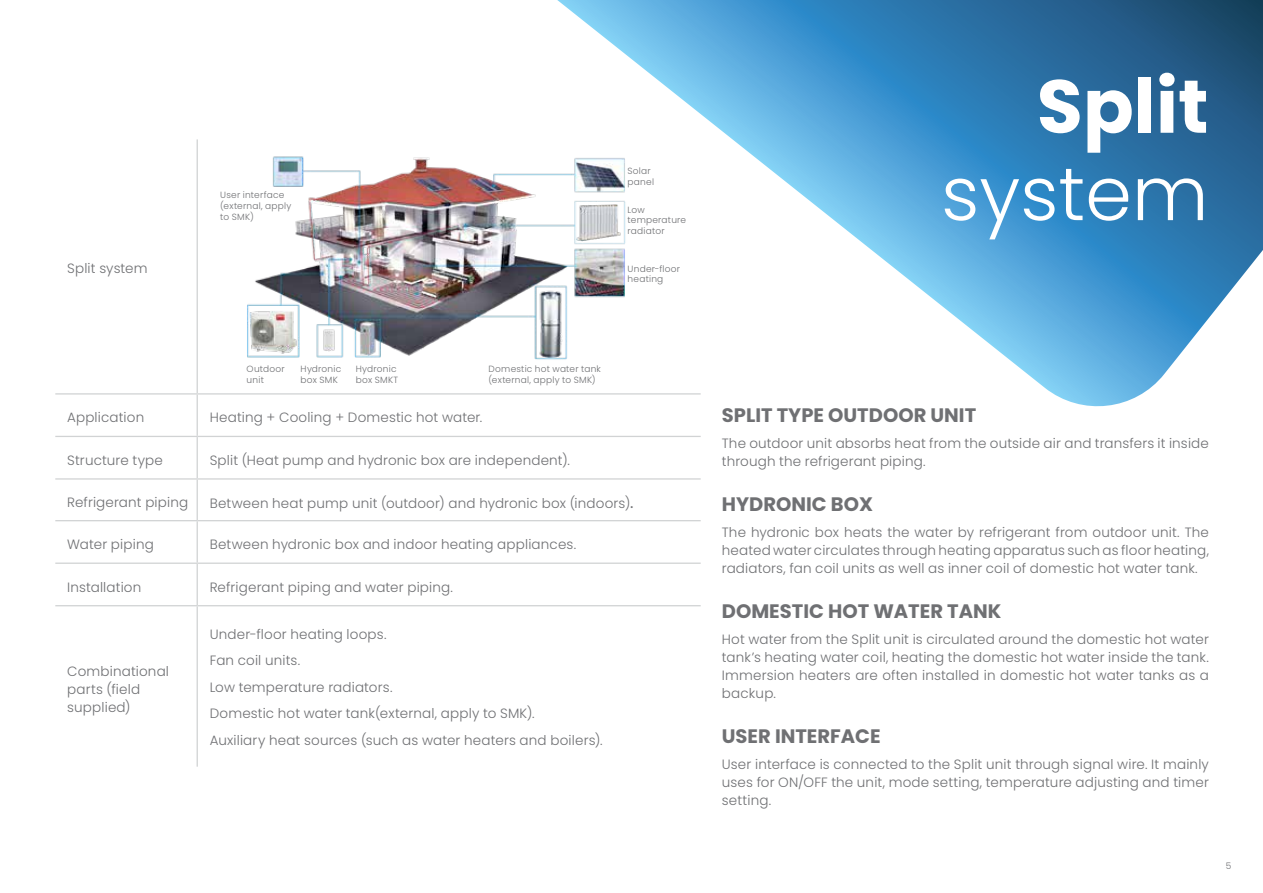
<style>
.page{position:relative;width:1263px;height:893px;background:#fff}
.page>*{position:absolute;margin:0;border:0;box-sizing:border-box;transform-origin:0 0}
.t1{font:300 75px "Poppins";color:#fff}
.t2{font:700 75px "Poppins";color:#fff}
.t3{font:700 19.5px "Poppins";color:#6f7073}
.t4{font:300 13.5px/18px "Poppins";letter-spacing:.01em;color:#6f7073}
.t5{font:300 9px/10.8px "Poppins";letter-spacing:.025em;color:#6f7073}
.s1{font-weight:400;font-size:16.2px}
</style>
<div class="page">
<svg style="left:557px;top:0;width:706px;height:407px"></svg>
<hr style="left:197px;top:139px;width:1px;height:254px;background:#d1d3d4">
<hr style="left:55px;top:393px;width:142px;height:2px;background:#d1d3d4">
<hr style="left:197px;top:393px;width:504px;height:2px;background:#d1d3d4">
<hr style="left:197px;top:395px;width:1px;height:41px;background:#d1d3d4">
<hr style="left:55px;top:436px;width:142px;height:1px;background:#d1d3d4">
<hr style="left:197px;top:436px;width:504px;height:1px;background:#d1d3d4">
<hr style="left:197px;top:437px;width:1px;height:41px;background:#d1d3d4">
<hr style="left:55px;top:478px;width:142px;height:2px;background:#d1d3d4">
<hr style="left:197px;top:478px;width:504px;height:2px;background:#d1d3d4">
<hr style="left:197px;top:480px;width:1px;height:40px;background:#d1d3d4">
<hr style="left:55px;top:520px;width:142px;height:1px;background:#d1d3d4">
<hr style="left:197px;top:520px;width:504px;height:1px;background:#d1d3d4">
<hr style="left:197px;top:521px;width:1px;height:42px;background:#d1d3d4">
<hr style="left:55px;top:563px;width:142px;height:1px;background:#d1d3d4">
<hr style="left:197px;top:563px;width:504px;height:1px;background:#d1d3d4">
<hr style="left:197px;top:564px;width:1px;height:41px;background:#d1d3d4">
<hr style="left:55px;top:605px;width:142px;height:1px;background:#d1d3d4">
<hr style="left:197px;top:605px;width:504px;height:1px;background:#d1d3d4">
<hr style="left:197px;top:606px;width:1px;height:161px;background:#d1d3d4">
<img style="left:247px;top:139px;width:391px;height:234px">
<p class="t4" style="left:67px;top:260px;width:82px">Split system</p>
<p class="t5" style="left:220px;top:190px;width:73px">User interface (external, apply to SMK)</p>
<p class="t5" style="left:627px;top:165px;width:28px">Solar panel</p>
<p class="t5" style="left:627px;top:204px;width:60px">Low temperature radiator</p>
<p class="t5" style="left:627px;top:263px;width:54px">Under-floor heating</p>
<p class="t5" style="left:247px;top:364px;width:40px">Outdoor unit</p>
<p class="t5" style="left:301px;top:364px;width:42px">Hydronic box SMK</p>
<p class="t5" style="left:356px;top:364px;width:44px">Hydronic box SMKT</p>
<p class="t5" style="left:489px;top:364px;width:114px">Domestic hot water tank (external, apply to SMK)</p>
<p class="t4" style="left:67px;top:409px;width:79px">Application</p>
<p class="t4" style="left:210px;top:409px;width:274px">Heating + Cooling + Domestic hot water.</p>
<p class="t4" style="left:67px;top:451px;width:97px">Structure type</p>
<p class="t4" style="left:210px;top:451px;width:362px">Split (Heat pump and hydronic box are independent).</p>
<p class="t4" style="left:67px;top:493px;width:123px">Refrigerant piping</p>
<p class="t4" style="left:210px;top:495px;width:425px">Between heat pump unit (outdoor) and hydronic box (indoors)<span class="s1">.</span></p>
<p class="t4" style="left:67px;top:535px;width:88px">Water piping</p>
<p class="t4" style="left:210px;top:535px;width:368px">Between hydronic box and indoor heating appliances.</p>
<p class="t4" style="left:67px;top:578px;width:76px">Installation</p>
<p class="t4" style="left:210px;top:578px;width:245px">Refrigerant piping and water piping.</p>
<p class="t4" style="left:67px;top:663px;width:103px">Combinational parts (field supplied)</p>
<p class="t4" style="left:210px;top:621px;width:394px;line-height:26.5px">Under-floor heating loops.<br>Fan coil units.<br>Low temperature radiators.<br>Domestic hot water tank(external, apply to SMK).<br>Auxiliary heat sources (such as water heaters and boilers).</p>
<h1 class="t2" style="left:1037px;top:63px;width:173px">Split</h1>
<h1 class="t1" style="left:941px;top:150px;width:269px">system</h1>
<h2 class="t3" style="left:722px;top:403px;width:256px">SPLIT TYPE OUTDOOR UNIT</h2>
<p class="t4" style="left:722px;top:434px;width:489px">The outdoor unit absorbs heat from the outside air and transfers it inside through the refrigerant piping.</p>
<h2 class="t3" style="left:722px;top:492px;width:153px">HYDRONIC BOX</h2>
<p class="t4" style="left:722px;top:523px;width:489px;text-align:justify">The hydronic box heats the water by refrigerant from outdoor unit. The heated water circulates through heating apparatus such as floor heating, radiators, fan coil units as well as inner coil of domestic hot water tank.</p>
<h2 class="t3" style="left:722px;top:599px;width:281px">DOMESTIC HOT WATER TANK</h2>
<p class="t4" style="left:722px;top:630px;width:489px;text-align:justify">Hot water from the Split unit is circulated around the domestic hot water tank’s heating water coil, heating the domestic hot water inside the tank.<br>Immersion heaters are often installed in domestic hot water tanks as a backup.</p>
<h2 class="t3" style="left:722px;top:724px;width:160px">USER INTERFACE</h2>
<p class="t4" style="left:722px;top:755px;width:489px;text-align:justify">User interface is connected to the Split unit through signal wire. It mainly uses for ON/OFF the unit, mode setting, temperature adjusting and timer setting.</p>
<p class="t5" style="left:1226px;top:861px;width:7px">5</p>
</div>
